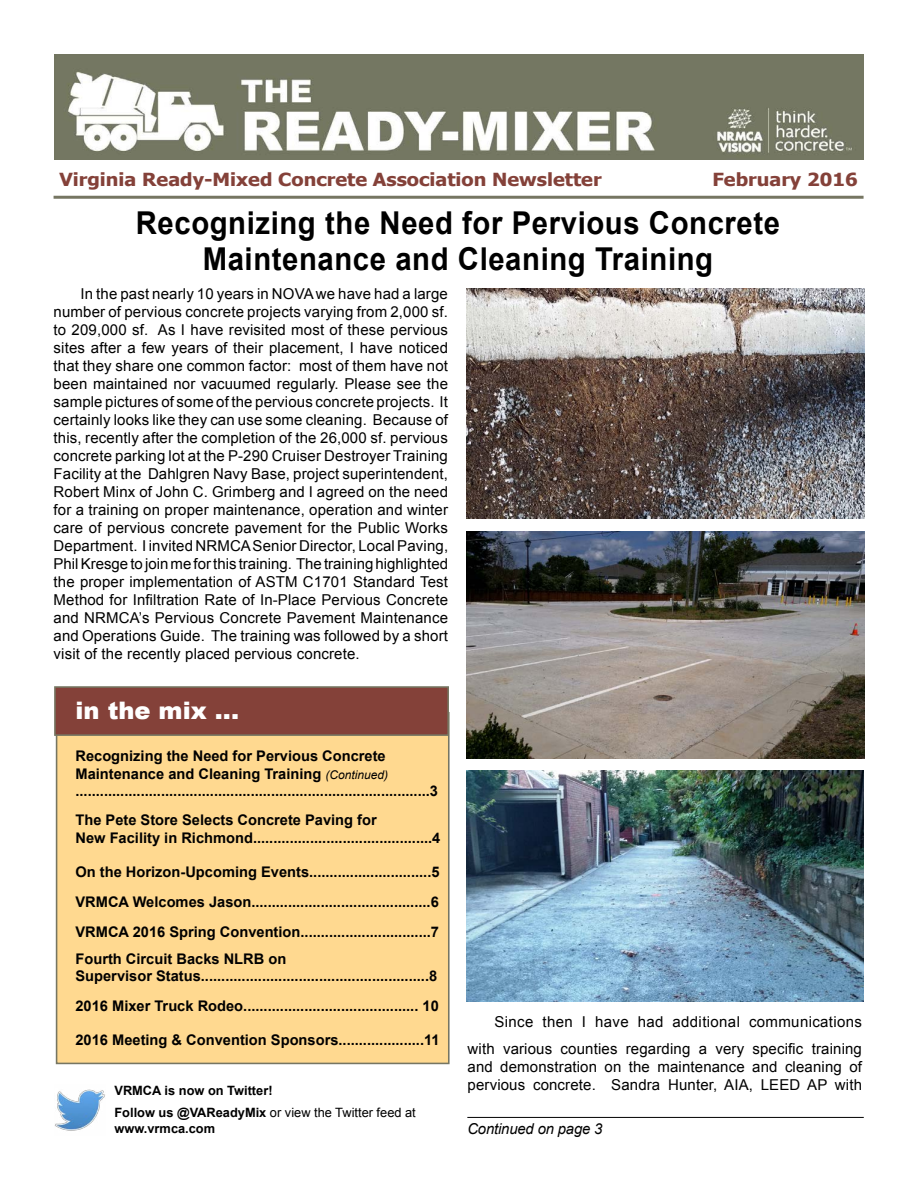
<style>
.page{position:relative;width:918px;height:1188px;background:#fff}
.page>*{position:absolute;margin:0;border:0;box-sizing:border-box;transform-origin:0 0}
.t1{font:700 31.5px/36px "Arial";letter-spacing:.02em;color:#000;text-align:center;scale:.93 1}
.t2{font:900 24.15px "Arial";color:#fff}
.t3{font:700 18px "Tahoma";color:#844139;scale:1.1 1}
.t4{font:15px/18px "Arial";letter-spacing:.01em;color:#000;text-align:justify}
.t5{font:italic 15px "Arial";letter-spacing:-.01em;color:#000}
.t6{font:700 14.7px/17.2px "Arial";color:#000}
.t7{font:700 12.9px/22.5px "Arial";color:#000}
.s1{font-weight:400;font-style:italic;font-size:12px}
.s2{font-weight:400}
</style>
<div class="page">
<hr style="left:54px;top:196px;width:810px;height:3px;background:#767662">
<img style="left:55px;top:1089px;width:50px;height:42px">
<img style="left:55px;top:54px;width:809px;height:105px">
<div style="left:56px;top:712px;width:394px;height:352px;background:#ffd990;border:2px solid #767662"></div>
<div style="left:54px;top:686px;width:395px;height:50px;background:#844139;border:2px solid #767662"></div>
<hr style="left:467px;top:1117px;width:397px;height:1px;background:#000">
<img style="left:467px;top:288px;width:398px;height:230px">
<img style="left:467px;top:771px;width:396px;height:230px">
<img style="left:467px;top:531px;width:398px;height:227px">
<p class="t3" style="left:60px;top:166px;width:494px">Virginia Ready-Mixed Concrete Association Newsletter</p>
<p class="t3" style="left:712px;top:166px;width:133px">February 2016</p>
<h1 class="t1" style="left:136px;top:206px;width:694px">Recognizing the Need for Pervious Concrete<br>Maintenance and Cleaning Training</h1>
<p class="t4" style="left:54px;top:285px;width:396px;text-indent:27px">In the past nearly 10 years in NOVA we have had a large number of pervious concrete projects varying from 2,000 sf. to 209,000 sf. As I have revisited most of these pervious sites after a few years of their placement, I have noticed that they share one common factor: most of them have not been maintained nor vacuumed regularly. Please see the sample pictures of some of the pervious concrete projects. It certainly looks like they can use some cleaning. Because of this, recently after the completion of the 26,000 sf. pervious concrete parking lot at the P-290 Cruiser Destroyer Training Facility at the Dahlgren Navy Base, project superintendent, Robert Minx of John C. Grimberg and I agreed on the need for a training on proper maintenance, operation and winter care of pervious concrete pavement for the Public Works Department. I invited NRMCA Senior Director, Local Paving, Phil Kresge to join me for this training. The training highlighted the proper implementation of ASTM C1701 Standard Test Method for Infiltration Rate of In-Place Pervious Concrete and NRMCA’s Pervious Concrete Pavement Maintenance and Operations Guide. The training was followed by a short visit of the recently placed pervious concrete.</p>
<h2 class="t2" style="left:75px;top:693px;width:165px">in the mix ...</h2>
<p class="t6" style="left:75px;top:748px;width:364px">Recognizing the Need for Pervious Concrete<br>Maintenance and Cleaning Training <span class="s1">(Continued) </span>.......................................................................................3</p>
<p class="t6" style="left:75px;top:812px;width:366px">The Pete Store Selects Concrete Paving for<br>New Facility in Richmond............................................4</p>
<p class="t6" style="left:75px;top:857px;width:366px;line-height:29.8px;text-align:justify">On the Horizon-Upcoming Events..............................5<br>VRMCA Welcomes Jason............................................6<br>VRMCA 2016 Spring Convention................................7</p>
<p class="t6" style="left:75px;top:950px;width:363px">Fourth Circuit Backs NLRB on<br>Supervisor Status........................................................8</p>
<p class="t6" style="left:75px;top:997px;width:365px">2016 Mixer Truck Rodeo........................................... 10</p>
<p class="t6" style="left:75px;top:1032px;width:366px">2016 Meeting &amp; Convention Sponsors.....................11</p>
<p class="t7" style="left:114px;top:1079px;width:303px">VRMCA is now on Twitter!<br>Follow us @VAReadyMix <span class="s2">or view the Twitter feed at</span></p>
<p class="t7" style="left:114px;top:1117px;width:102px">www.vrmca.com</p>
<p class="t4" style="left:468px;top:1008px;width:396px;line-height:27px;text-align:right">Since then I have had additional communications with various counties regarding a very specific training</p>
<p class="t4" style="left:468px;top:1058px;width:396px">and demonstration on the maintenance and cleaning of pervious concrete. Sandra Hunter, AIA, LEED AP with</p>
<p class="t5" style="left:467px;top:1119px;width:137px">Continued on page 3</p>
</div>
